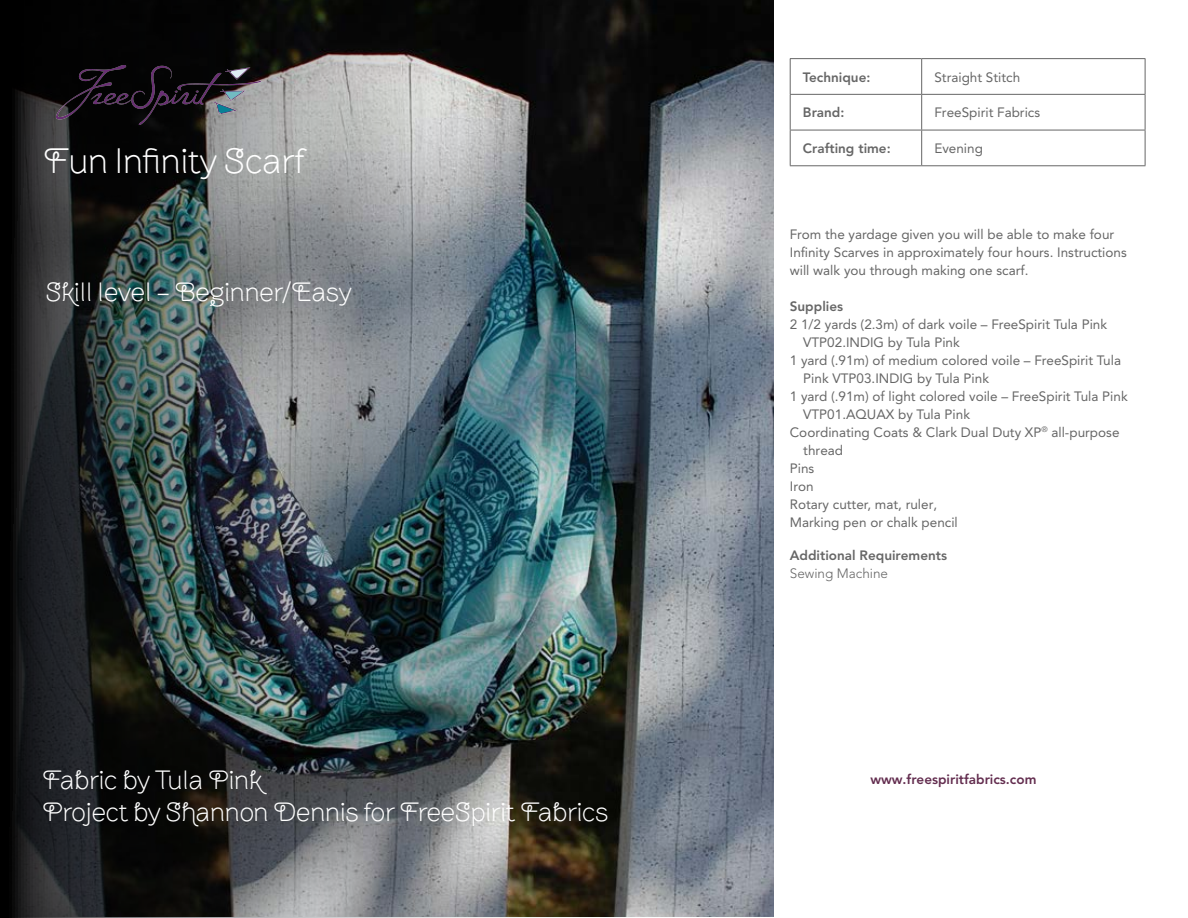
<style>
.page{position:relative;width:1188px;height:918px;background:#fff}
.page>*{position:absolute;margin:0;border:0;box-sizing:border-box;transform-origin:0 0}
.t1{font:300 36px "Brownstone Sans";color:#fff}
.t2{font:300 27px/32.4px "Brownstone Sans";color:#fff}
.t3{font:13.5px/18px "Avenir LT Std";color:#666}
.t4{font:800 13.5px "Avenir LT Std";color:#666}
.t5{font:800 13.5px "Avenir LT Std";color:#632d4f}
.t6{font:300 13.5px "Avenir LT Std";color:#666}
</style>
<div class="page">
<img style="left:0;top:0;width:772px;height:918px">
<hr style="left:790px;top:58px;width:132px;height:1px;background:#666">
<hr style="left:790px;top:59px;width:1px;height:35px;background:#666">
<hr style="left:922px;top:58px;width:223px;height:1px;background:#666">
<hr style="left:921px;top:59px;width:1px;height:35px;background:#666">
<hr style="left:1145px;top:59px;width:1px;height:35px;background:#666">
<hr style="left:790px;top:94px;width:132px;height:1px;background:#666">
<hr style="left:790px;top:95px;width:1px;height:35px;background:#666">
<hr style="left:922px;top:94px;width:223px;height:1px;background:#666">
<hr style="left:921px;top:95px;width:1px;height:35px;background:#666">
<hr style="left:1145px;top:95px;width:1px;height:35px;background:#666">
<hr style="left:790px;top:130px;width:132px;height:1px;background:#666">
<hr style="left:790px;top:130px;width:1px;height:35px;background:#666">
<hr style="left:922px;top:130px;width:223px;height:1px;background:#666">
<hr style="left:921px;top:130px;width:1px;height:35px;background:#666">
<hr style="left:1145px;top:130px;width:1px;height:35px;background:#666">
<hr style="left:790px;top:165px;width:132px;height:1px;background:#666">
<hr style="left:922px;top:165px;width:223px;height:1px;background:#666">
<img style="left:56px;top:65px;width:205px;height:60px">
<h1 class="t1" style="left:44px;top:140px;width:264px">Fun Infinity Scarf</h1>
<h2 class="t2" style="left:46px;top:275px;width:308px">Skill level - Beginner/Easy</h2>
<h2 class="t2" style="left:43px;top:763px;width:567px">Fabric by Tula Pink<br>Project by Shannon Dennis for FreeSpirit Fabrics</h2>
<p class="t4" style="left:803px;top:69px;width:69px">Technique:</p>
<p class="t3" style="left:934px;top:68px;width:87px">Straight Stitch</p>
<p class="t4" style="left:803px;top:105px;width:43px">Brand:</p>
<p class="t3" style="left:934px;top:104px;width:107px">FreeSpirit Fabrics</p>
<p class="t4" style="left:803px;top:140px;width:89px">Crafting time:</p>
<p class="t3" style="left:934px;top:139px;width:50px">Evening</p>
<p class="t3" style="left:790px;top:225px;width:338px">From the yardage given you will be able to make four<br>Infinity Scarves in approximately four hours. Instructions will walk you through making one scarf.</p>
<p class="t4" style="left:790px;top:298px;width:55px">Supplies</p>
<p class="t3" style="left:790px;top:315px;width:319px">2 1/2 yards (2.3m) of dark voile – FreeSpirit Tula Pink</p>
<p class="t3" style="left:803px;top:333px;width:158px">VTP02.INDIG by Tula Pink</p>
<p class="t3" style="left:790px;top:351px;width:333px">1 yard (.91m) of medium colored voile – FreeSpirit Tula</p>
<p class="t3" style="left:803px;top:369px;width:187px">Pink VTP03.INDIG by Tula Pink</p>
<p class="t3" style="left:790px;top:387px;width:339px">1 yard (.91m) of light colored voile – FreeSpirit Tula Pink</p>
<p class="t3" style="left:803px;top:405px;width:168px">VTP01.AQUAX by Tula Pink</p>
<p class="t3" style="left:790px;top:423px;width:331px">Coordinating Coats &amp; Clark Dual Duty XP<sup>®</sup> all-purpose</p>
<p class="t3" style="left:803px;top:441px;width:41px">thread</p>
<p class="t3" style="left:790px;top:459px;width:26px">Pins</p>
<p class="t3" style="left:790px;top:477px;width:25px">Iron</p>
<p class="t3" style="left:790px;top:495px;width:149px">Rotary cutter, mat, ruler,</p>
<p class="t3" style="left:790px;top:513px;width:170px">Marking pen or chalk pencil</p>
<p class="t4" style="left:790px;top:547px;width:159px">Additional Requirements</p>
<p class="t6" style="left:790px;top:565px;width:100px">Sewing Machine</p>
<p class="t5" style="left:870px;top:771px;width:168px">www.freespiritfabrics.com</p>
</div>
